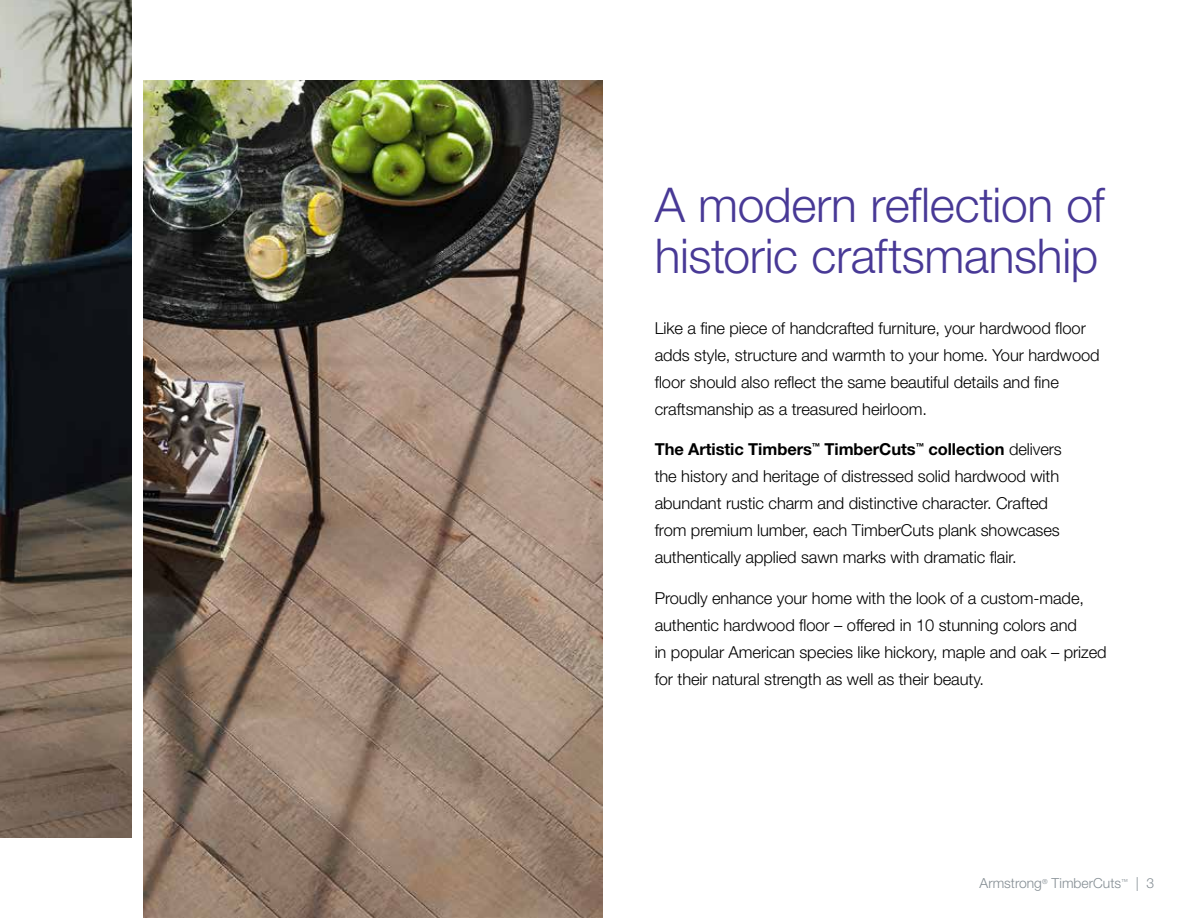
<style>
.page{position:relative;width:1188px;height:918px;background:#fff}
.page>*{position:absolute;margin:0;border:0;box-sizing:border-box;transform-origin:0 0}
.t1{font:300 48px/51px "Helvetica Neue";letter-spacing:-.01em;color:#483996}
.t2{font:300 16.5px/27px "Helvetica Neue";letter-spacing:-.005em;color:#000}
.t3{font:300 13.8px "Helvetica Neue";color:#858e94}
.s1{font-weight:700}
</style>
<div class="page">
<img style="left:0;top:0;width:132px;height:838px">
<img style="left:143px;top:80px;width:459px;height:838px">
<h1 class="t1" style="left:655px;top:178px;width:451px">A modern reflection of historic craftsmanship</h1>
<p class="t2" style="left:655px;top:314px;width:447px">Like a fine piece of handcrafted furniture, your hardwood floor adds style, structure and warmth to your home. Your hardwood floor should also reflect the same beautiful details and fine craftsmanship as a treasured heirloom.</p>
<p class="t2" style="left:655px;top:435px;width:409px"><span class="s1">The Artistic Timbers</span><sup>™</sup> <span class="s1">TimberCuts</span><sup>™</sup> <span class="s1">collection</span> delivers the history and heritage of distressed solid hardwood with abundant rustic charm and distinctive character. Crafted from premium lumber, each TimberCuts plank showcases authentically applied sawn marks with dramatic flair.</p>
<p class="t2" style="left:655px;top:584px;width:454px">Proudly enhance your home with the look of a custom-made, authentic hardwood floor – offered in 10 stunning colors and<br>in popular American species like hickory, maple and oak – prized for their natural strength as well as their beauty.</p>
<p class="t3" style="left:980px;top:875px;width:176px">Armstrong<sup>®</sup> TimberCuts<sup>™</sup> | 3</p>
</div>
